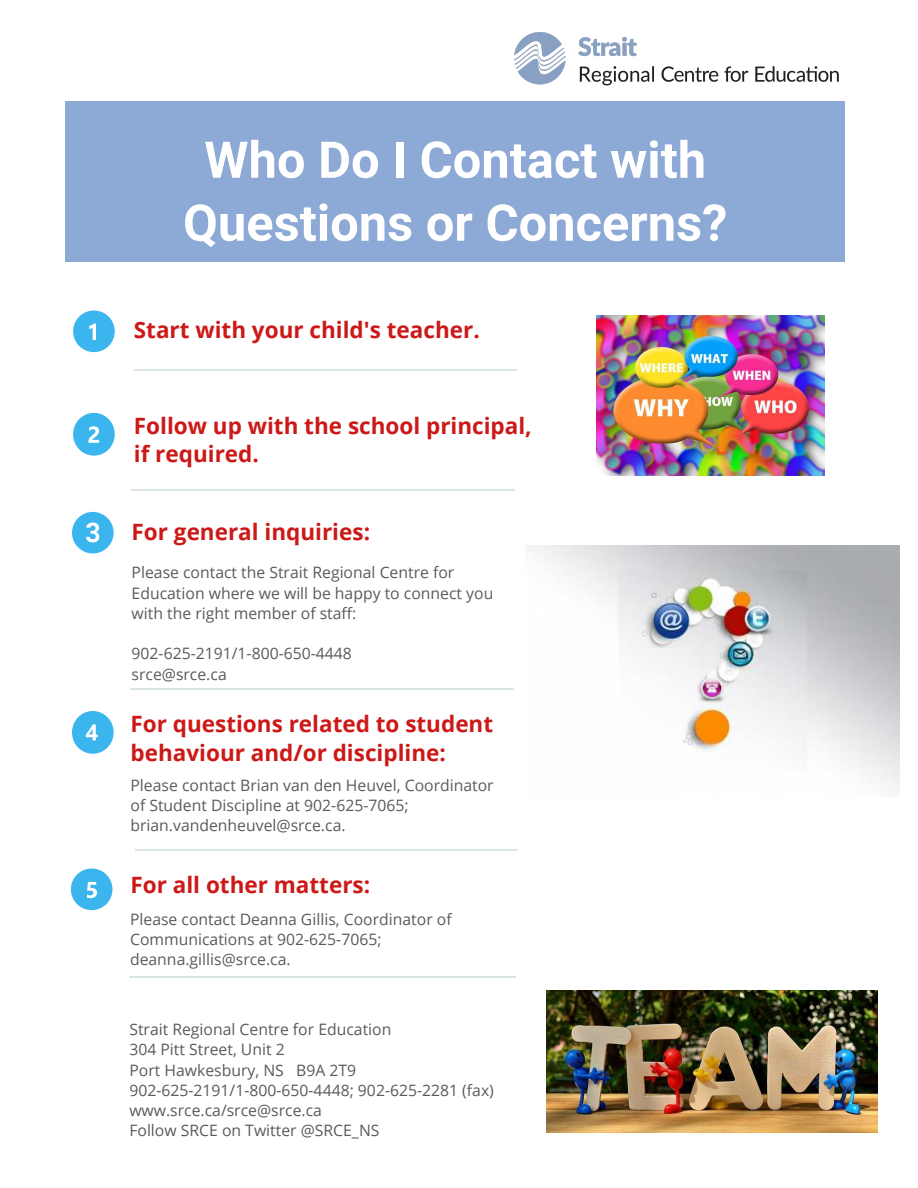
<style>
.page{position:relative;width:918px;height:1188px;background:#fff}
.page>*{position:absolute;margin:0;border:0;box-sizing:border-box;transform-origin:0 0}
.t1{font:700 50.7px/63px "Roboto";color:#fff;text-align:center}
.t2{font:700 22.5px/28.2px "Open Sans";color:#cc1917}
.t3{font:15.75px/20.2px "Open Sans";color:#5c5a59}
</style>
<div class="page">
<div style="left:65px;top:101px;width:780px;height:161px;background:#8da9d5"></div>
<svg style="left:73px;top:310px;width:42px;height:42px"></svg>
<hr style="left:134px;top:369px;width:382px;height:1px;background:#dce6e1">
<svg style="left:73px;top:413px;width:42px;height:43px"></svg>
<svg style="left:72px;top:512px;width:42px;height:42px"></svg>
<svg style="left:72px;top:711px;width:42px;height:43px"></svg>
<svg style="left:71px;top:868px;width:41px;height:42px"></svg>
<hr style="left:132px;top:489px;width:383px;height:1px;background:#dce6e1">
<hr style="left:131px;top:688px;width:383px;height:2px;background:#dce6e1">
<hr style="left:135px;top:849px;width:383px;height:1px;background:#dce6e1">
<hr style="left:129px;top:976px;width:387px;height:2px;background:#dce6e1">
<img style="left:514px;top:33px;width:325px;height:53px">
<img style="left:596px;top:315px;width:229px;height:161px">
<img style="left:531px;top:546px;width:369px;height:243px">
<img style="left:547px;top:990px;width:331px;height:143px">
<h1 class="t1" style="left:183px;top:126px;width:546px">Who Do I Contact with<br>Questions or Concerns?</h1>
<h2 class="t2" style="left:134px;top:315px;width:347px">Start with your child's teacher.</h2>
<h2 class="t2" style="left:134px;top:411px;width:399px">Follow up with the school principal, if required.</h2>
<h2 class="t2" style="left:132px;top:517px;width:240px">For general inquiries:</h2>
<p class="t3" style="left:132px;top:562px;width:363px">Please contact the Strait Regional Centre for<br>Education where we will be happy to connect you with the right member of staff:</p>
<p class="t3" style="left:132px;top:643px;width:222px">902-625-2191/1-800-650-4448 srce@srce.ca</p>
<h2 class="t2" style="left:130px;top:710px;width:364px">For questions related to student behaviour and/or discipline:</h2>
<p class="t3" style="left:130px;top:775px;width:365px">Please contact Brian van den Heuvel, Coordinator of Student Discipline at 902-625-7065; brian.vandenheuvel@srce.ca.</p>
<h2 class="t2" style="left:130px;top:870px;width:241px">For all other matters:</h2>
<p class="t3" style="left:130px;top:909px;width:323px">Please contact Deanna Gillis, Coordinator of<br>Communications at 902-625-7065; deanna.gillis@srce.ca.</p>
<p class="t3" style="left:129px;top:1019px;width:366px">Strait Regional Centre for Education<br>304 Pitt Street, Unit 2<br>Port Hawkesbury, NS B9A 2T9<br>902-625-2191/1-800-650-4448; 902-625-2281 (fax) www.srce.ca/srce@srce.ca<br>Follow SRCE on Twitter @SRCE_NS</p>
</div>
